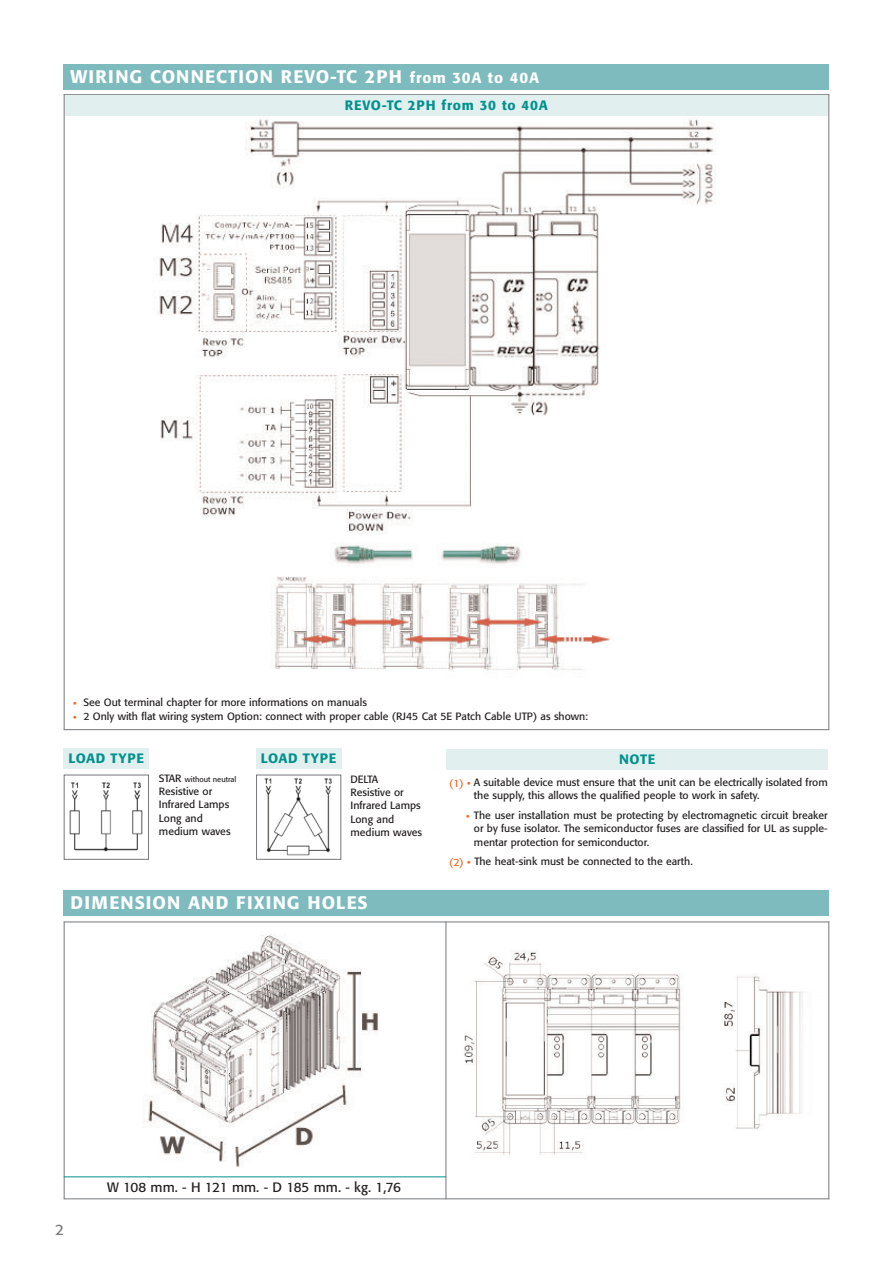
<style>
.page{position:relative;width:893px;height:1263px;background:#fff}
.page>*{position:absolute;margin:0;border:0;box-sizing:border-box;transform-origin:0 0}
.t1{font:500 18px "Formata";letter-spacing:.06em;color:#fff}
.t2{font:15px "Formata";color:#76787b}
.t3{font:500 13.5px "Formata";letter-spacing:.06em;color:#00918e}
.t4{font:13.5px "Formata";color:#231f20}
.t5{font:10.5px/13.2px "Formata";color:#231f20}
.t6{font:7.5px "Formata";color:#231f20}
.s1{font-size:15px}
.s2{color:#f36421}
.s3{font-size:10.5px}
</style>
<div class="page">
<div style="left:64px;top:64px;width:765px;height:25px;background:#7ebbbe"></div>
<div style="left:64px;top:890px;width:765px;height:25px;background:#7ebbbe"></div>
<img style="left:464px;top:950px;width:340px;height:205px">
<hr style="left:64px;top:921px;width:1px;height:278px;background:#76787b">
<hr style="left:446px;top:921px;width:1px;height:278px;background:#76787b">
<hr style="left:828px;top:921px;width:1px;height:278px;background:#76787b">
<hr style="left:64px;top:921px;width:765px;height:1px;background:#76787b">
<hr style="left:64px;top:1198px;width:765px;height:1px;background:#76787b">
<hr style="left:64px;top:1176px;width:382px;height:1px;background:#00918e">
<img style="left:143px;top:935px;width:235px;height:233px">
<img style="left:154px;top:116px;width:562px;height:555px">
<hr style="left:64px;top:94px;width:1px;height:636px;background:#76787b">
<hr style="left:828px;top:94px;width:1px;height:636px;background:#76787b">
<hr style="left:64px;top:94px;width:765px;height:1px;background:#76787b">
<hr style="left:64px;top:729px;width:765px;height:1px;background:#76787b">
<div style="left:65px;top:95px;width:763px;height:21px;background:#e2efef"></div>
<div style="left:446px;top:749px;width:382px;height:20px;background:#e2efef"></div>
<img style="left:70px;top:783px;width:73px;height:68px">
<div style="left:64px;top:775px;width:85px;height:85px;border:1px solid #76787b"></div>
<img style="left:265px;top:778px;width:67px;height:78px">
<div style="left:256px;top:775px;width:85px;height:85px;border:1px solid #76787b"></div>
<div style="left:64px;top:748px;width:85px;height:20px;background:#e2efef"></div>
<div style="left:256px;top:748px;width:85px;height:20px;background:#e2efef"></div>
<h1 class="t1" style="left:71px;top:69px;width:470px">WIRING CONNECTION REVO-TC 2PH <span class="s1">from 30A to 40A</span></h1>
<p class="t3" style="left:345px;top:100px;width:205px">REVO-TC 2PH from 30 to 40A</p>
<p class="t5" style="left:73px;top:697px;width:295px"><span class="s2">•</span> See Out terminal chapter for more informations on manuals</p>
<p class="t5" style="left:73px;top:710px;width:516px"><span class="s2">•</span> 2 Only with flat wiring system Option: connect with proper cable (RJ45 Cat 5E Patch Cable UTP) as shown:</p>
<p class="t3" style="left:68px;top:753px;width:77px">LOAD TYPE</p>
<p class="t3" style="left:261px;top:753px;width:77px">LOAD TYPE</p>
<p class="t6" style="left:159px;top:776px;width:79px"><span class="s3">STAR</span> without neutral</p>
<p class="t5" style="left:159px;top:786px;width:73px">Resistive or<br>Infrared Lamps<br>Long and medium waves</p>
<p class="t5" style="left:350px;top:774px;width:73px">DELTA<br>Resistive or<br>Infrared Lamps<br>Long and medium waves</p>
<h1 class="t1" style="left:71px;top:895px;width:298px">DIMENSION AND FIXING HOLES</h1>
<p class="t3" style="left:619px;top:753px;width:38px">NOTE</p>
<p class="t5" style="left:474px;top:776px;width:355px;text-indent:-25px"><span class="s2">(1) •</span> A suitable device must ensure that the unit can be electrically isolated from the supply, this allows the qualified people to work in safety.</p>
<p class="t5" style="left:474px;top:809px;width:355px;text-align:justify;text-indent:-8px"><span class="s2">•</span> The user installation must be protecting by electromagnetic circuit breaker or by fuse isolator. The semiconductor fuses are classified for UL as supple&shy;mentar protection for semiconductor.</p>
<p class="t5" style="left:449px;top:856px;width:245px"><span class="s2">(2) •</span> The heat-sink must be connected to the earth.</p>
<h2 class="t2" style="left:55px;top:1224px;width:10px">2</h2>
<p class="t4" style="left:107px;top:1182px;width:295px">W 108 mm. - H 121 mm. - D 185 mm. - kg. 1,76</p>
</div>
